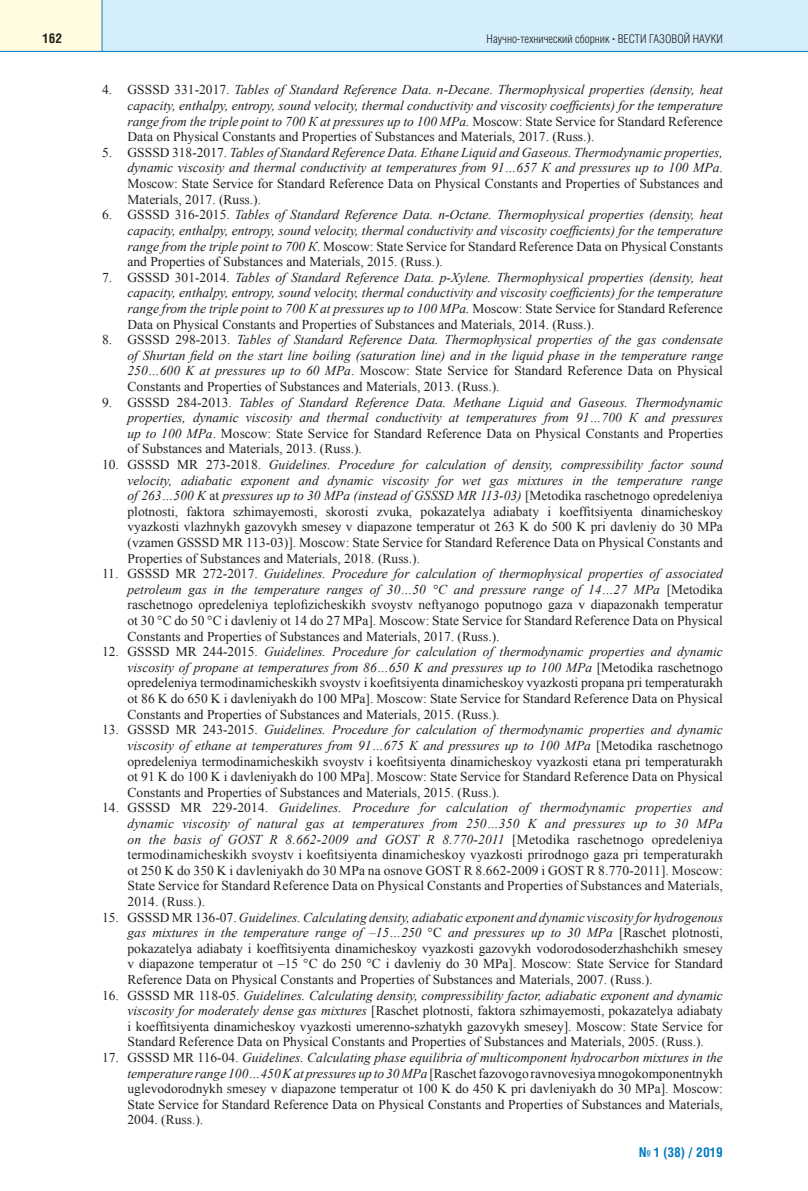
<style>
.page{position:relative;width:808px;height:1191px;background:#fff}
.page>*{position:absolute;margin:0;border:0;box-sizing:border-box;transform-origin:0 0}
.t1{font:13.5px/15.6px "Times New Roman";color:#231f20;text-align:justify}
.t2{font:italic 13.5px/15.6px "Times New Roman";color:#231f20;text-align:justify}
.t3{font:700 13.5px "Helios Cond";color:#0079c2}
.t4{font:700 13.5px "Helios Cond";color:#231f20}
.t5{font:300 12px "Helios Cond";color:#231f20}
.s1{font-family:"Times New Roman";font-weight:700}
.s2{font-style:normal}
.s3{font-style:italic}
</style>
<div class="page">
<div style="left:102px;top:0;width:706px;height:51px;background:#d4effb"></div>
<div style="left:0;top:0;width:102px;height:51px;background:#fffce0"></div>
<hr style="left:0;top:51px;width:808px;height:1px;background:#0079c2">
<hr style="left:102px;top:0;width:1px;height:51px;background:#0079c2">
<p class="t4" style="left:43px;top:33px;width:21px">162</p>
<p class="t5" style="left:487px;top:34px;width:238px">Научно-технический сборник <span class="s1">·</span> ВЕСТИ ГАЗОВОЙ НАУКИ</p>
<p class="t2" style="left:128px;top:82px;width:597px;text-indent:-26px"><span class="s2">4. GSSSD 331-2017.</span> Tables of Standard Reference Data. n-Decane<span class="s2">.</span> Thermophysical properties (density, heat capacity, enthalpy, entropy, sound velocity, thermal conductivity and viscosity coefficients) for the temperature range from the triple point to 700 К at pressures up to 100 MPa. <span class="s2">Moscow: State Service for Standard Reference Data on Physical Constants and Properties of Substances and Materials, 2017. (Russ.).</span></p>
<p class="t2" style="left:128px;top:144px;width:597px;text-indent:-26px"><span class="s2">5. GSSSD 318-2017.</span> Tables of Standard Reference Data. Ethane Liquid and Gaseous. Thermodynamic properties, dynamic viscosity and thermal conductivity at temperatures from 91…657 К and pressures up to 100 MPa<span class="s2">.<br>Moscow: State Service for Standard Reference Data on Physical Constants and Properties of Substances and Materials, 2017. (Russ.).</span></p>
<p class="t2" style="left:128px;top:207px;width:597px;text-indent:-26px"><span class="s2">6. GSSSD 316-2015.</span> Tables of Standard Reference Data. n-Octane. Thermophysical properties (density, heat capacity, enthalpy, entropy, sound velocity, thermal conductivity and viscosity coefficients) for the temperature range from the triple point to 700 К<span class="s2">. Moscow: State Service for Standard Reference Data on Physical Constants and Properties of Substances and Materials, 2015. (Russ.).</span></p>
<p class="t2" style="left:128px;top:269px;width:597px;text-indent:-26px"><span class="s2">7. GSSSD 301-2014.</span> Tables of Standard Reference Data. p-Xylene. Thermophysical properties (density, heat capacity, enthalpy, entropy, sound velocity, thermal conductivity and viscosity coefficients) for the temperature range from the triple point to 700 К at pressures up to 100 MPa. <span class="s2">Moscow: State Service for Standard Reference Data on Physical Constants and Properties of Substances and Materials, 2014. (Russ.).</span></p>
<p class="t2" style="left:128px;top:332px;width:597px;text-indent:-26px"><span class="s2">8. GSSSD 298-2013.</span> Tables of Standard Reference Data. Thermophysical properties of the gas condensate of Shurtan field on the start line boiling (saturation line) and in the liquid phase in the temperature range 250…600 K at pressures up to 60 MPa<span class="s2">. Moscow: State Service for Standard Reference Data on Physical Constants and Properties of Substances and Materials, 2013. (Russ.).</span></p>
<p class="t2" style="left:128px;top:394px;width:597px;text-indent:-26px"><span class="s2">9. GSSSD 284-2013.</span> Tables of Standard Reference Data. Methane Liquid and Gaseous. Thermodynamic properties, dynamic viscosity and thermal conductivity at temperatures from 91…700 К and pressures up to 100 MPa<span class="s2">. Moscow: State Service for Standard Reference Data on Physical Constants and Properties of Substances and Materials, 2013. (Russ.).</span></p>
<p class="t1" style="left:128px;top:456px;width:597px;text-indent:-26px">10. GSSSD MR 273-2018. <span class="s3">Guidelines. Procedure for calculation of density, compressibility factor sound velocity, adiabatic exponent and dynamic viscosity for wet gas mixtures in the temperature range of 263…500 K</span> at <span class="s3">pressures up to 30 MPa (instead of GSSSD MR 113-03)</span> [Metodika raschetnogo opredeleniya plotnosti, faktora szhimayemosti, skorosti zvuka, pokazatelya adiabaty i koeffitsiyenta dinamicheskoy vyazkosti vlazhnykh gazovykh smesey v diapazone temperatur ot 263 K do 500 K pri davleniy do 30 MPa (vzamen GSSSD MR 113-03)]. Moscow: State Service for Standard Reference Data on Physical Constants and Properties of Substances and Materials, 2018. (Russ.).</p>
<p class="t1" style="left:128px;top:566px;width:597px;text-indent:-26px">11. GSSSD MR 272-2017. <span class="s3">Guidelines. Procedure for calculation of thermophysical properties of associated petroleum gas in the temperature ranges of 30…50 °С and pressure range of 14…27 MPa</span> [Metodika raschetnogo opredeleniya teplofizicheskikh svoystv neftyanogo poputnogo gaza v diapazonakh temperatur ot 30 °С do 50 °С i davleniy ot 14 do 27 MPa]. Moscow: State Service for Standard Reference Data on Physical Constants and Properties of Substances and Materials, 2017. (Russ.).</p>
<p class="t1" style="left:128px;top:644px;width:597px;text-indent:-26px">12. GSSSD MR 244-2015. <span class="s3">Guidelines. Procedure for calculation of thermodynamic properties and dynamic viscosity of propane at temperatures from 86…650 K and pressures up to 100 MPa</span> [Metodika raschetnogo opredeleniya termodinamicheskikh svoystv i koefitsiyenta dinamicheskoy vyazkosti propana pri temperaturakh ot 86 K do 650 K i davleniyakh do 100 MPa]. Moscow: State Service for Standard Reference Data on Physical Constants and Properties of Substances and Materials, 2015. (Russ.).</p>
<p class="t1" style="left:128px;top:722px;width:597px;text-indent:-26px">13. GSSSD MR 243-2015. <span class="s3">Guidelines. Procedure for calculation of thermodynamic properties and dynamic viscosity of ethane at temperatures from 91…675 K and pressures up to 100 MPa</span> [Metodika raschetnogo opredeleniya termodinamicheskikh svoystv i koefitsiyenta dinamicheskoy vyazkosti etana pri temperaturakh ot 91 K do 100 K i davleniyakh do 100 MPa]. Moscow: State Service for Standard Reference Data on Physical Constants and Properties of Substances and Materials, 2015. (Russ.).</p>
<p class="t1" style="left:128px;top:800px;width:597px;text-indent:-26px">14. GSSSD MR 229-2014. <span class="s3">Guidelines. Procedure for calculation of thermodynamic properties and dynamic viscosity of natural gas at temperatures from 250…350 K and pressures up to 30 MPa on the basis of GOST R 8.662-2009 and GOST R 8.770-2011</span> [Metodika raschetnogo opredeleniya termodinamicheskikh svoystv i koefitsiyenta dinamicheskoy vyazkosti prirodnogo gaza pri temperaturakh ot 250 K do 350 K i davleniyakh do 30 MPa na osnove GOST R 8.662-2009 i GOST R 8.770-2011]. Moscow:<br>State Service for Standard Reference Data on Physical Constants and Properties of Substances and Materials, 2014. (Russ.).</p>
<p class="t1" style="left:128px;top:909px;width:597px;text-indent:-26px">15. GSSSD MR 136-07. <span class="s3">Guidelines. Calculating density, adiabatic exponent and dynamic viscosity for hydrogenous gas mixtures in the temperature range of –15…250</span> °С <span class="s3">and pressures up to 30 MPa</span> [Raschet plotnosti, pokazatelya adiabaty i koeffitsiyenta dinamicheskoy vyazkosti gazovykh vodorodosoderzhashchikh smesey v diapazone temperatur ot –15 °С do 250 °С i davleniy do 30 MPa]. Moscow: State Service for Standard Reference Data on Physical Constants and Properties of Substances and Materials, 2007. (Russ.).</p>
<p class="t1" style="left:128px;top:987px;width:597px;text-indent:-26px">16. GSSSD MR 118-05. <span class="s3">Guidelines. Calculating density, compressibility factor, adiabatic exponent and dynamic viscosity for moderately dense gas mixtures</span> [Raschet plotnosti, faktora szhimayemosti, pokazatelya adiabaty i koeffitsiyenta dinamicheskoy vyazkosti umerenno-szhatykh gazovykh smesey]. Moscow: State Service for Standard Reference Data on Physical Constants and Properties of Substances and Materials, 2005. (Russ.).</p>
<p class="t1" style="left:128px;top:1049px;width:597px;text-indent:-26px">17. GSSSD MR 116-04. <span class="s3">Guidelines. Calculating phase equilibria of multicomponent hydrocarbon mixtures in the temperature range 100…450 K at pressures up to 30 MPa</span> [Raschet fazovogo ravnovesiya mnogokomponentnykh uglevodorodnykh smesey v diapazone temperatur ot 100 K do 450 K pri davleniyakh do 30 MPa]. Moscow:<br>State Service for Standard Reference Data on Physical Constants and Properties of Substances and Materials, 2004. (Russ.).</p>
<p class="t3" style="left:639px;top:1147px;width:85px">№ 1 (38) / 2019</p>
</div>
